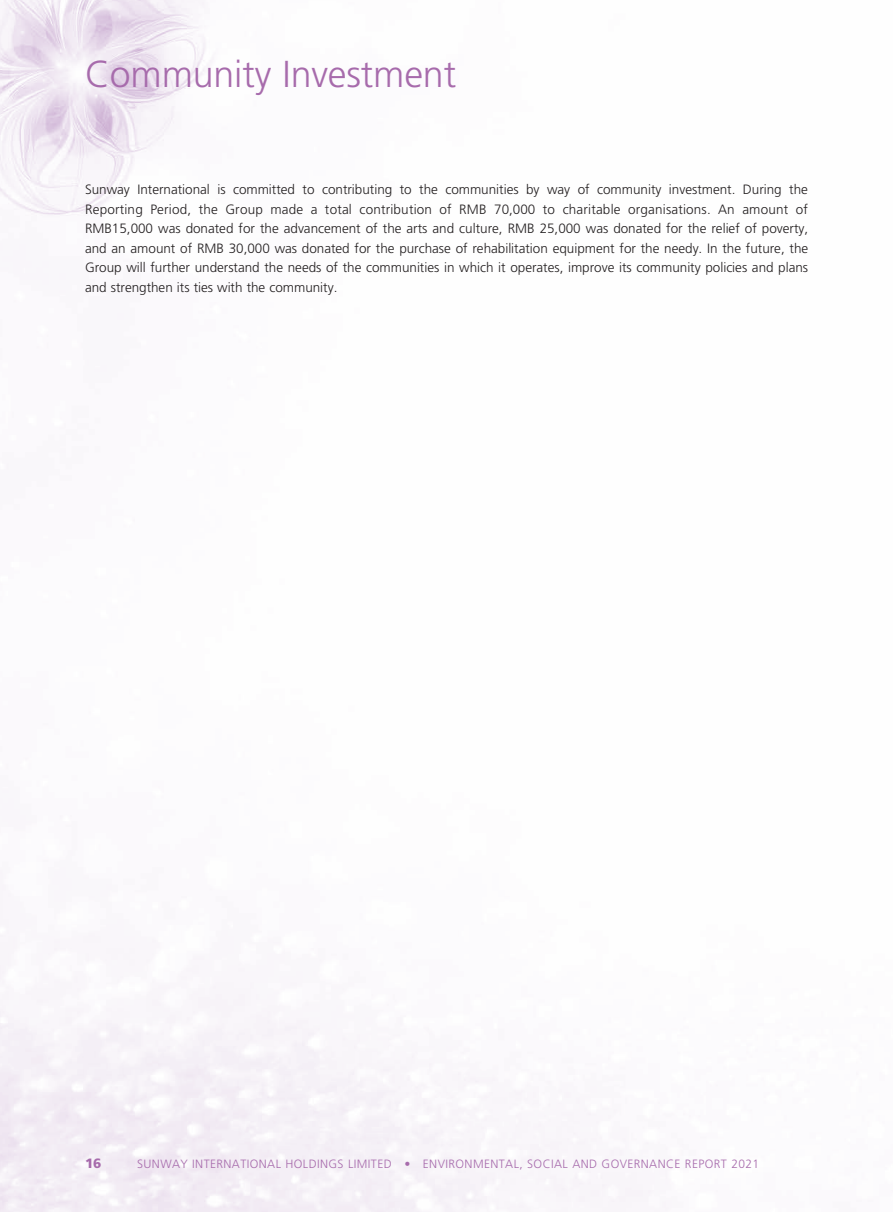
<style>
.page{position:relative;width:893px;height:1212px;background:#fff}
.page>*{position:absolute;margin:0;border:0;box-sizing:border-box;transform-origin:0 0}
.t1{font:300 37.5px "Frutiger LT Std";letter-spacing:-.005em;color:#a76bac}
.t2{font:300 13.5px/19.5px "Frutiger LT Std";color:#231f20;text-align:justify}
.t3{font:900 13.5px "Frutiger LT Std";color:#a76bac}
.t4{font:300 12px "Frutiger LT Std";letter-spacing:.035em;color:#a76bac}
</style>
<div class="page">
<img style="left:0;top:0;width:667px;height:1212px">
<h1 class="t1" style="left:85px;top:53px;width:373px">Community Investment</h1>
<p class="t2" style="left:85px;top:180px;width:725px">Sunway International is committed to contributing to the communities by way of community investment. During the Reporting Period, the Group made a total contribution of RMB 70,000 to charitable organisations. An amount of RMB15,000 was donated for the advancement of the arts and culture, RMB 25,000 was donated for the relief of poverty, and an amount of RMB 30,000 was donated for the purchase of rehabilitation equipment for the needy. In the future, the Group will further understand the needs of the communities in which it operates, improve its community policies and plans and strengthen its ties with the community.</p>
<p class="t3" style="left:85px;top:1155px;width:18px">16</p>
<p class="t4" style="left:137px;top:1157px;width:624px">SUNWAY INTERNATIONAL HOLDINGS LIMITED • ENVIRONMENTAL, SOCIAL AND GOVERNANCE REPORT 2021</p>
</div>
